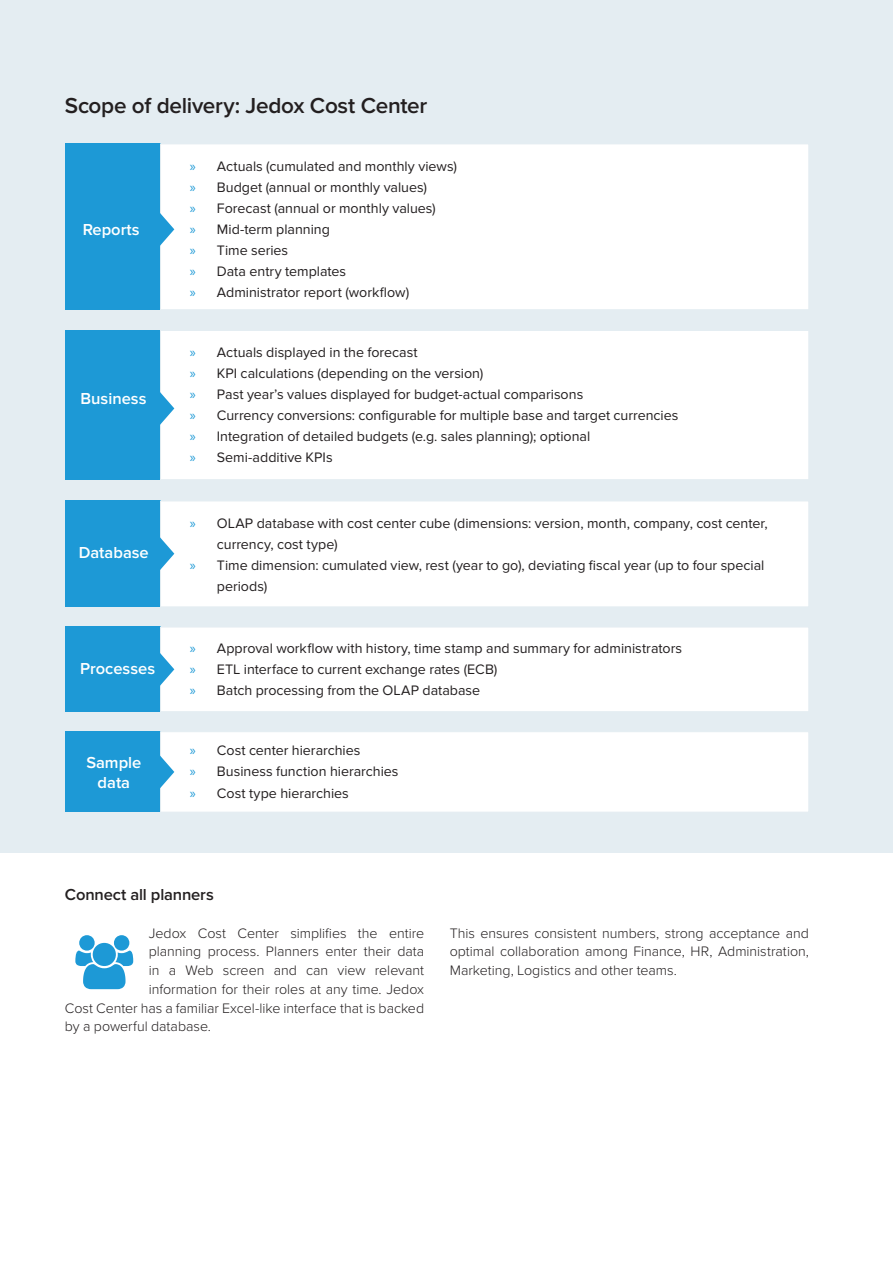
<style>
.page{position:relative;width:893px;height:1263px;background:#fff}
.page>*{position:absolute;margin:0;border:0;box-sizing:border-box;transform-origin:0 0}
.t1{font:600 22.5px "Proxima Nova";letter-spacing:-.01em;color:#231f20}
.t2{font:600 16.5px/19.8px "Proxima Nova";color:#fff;text-align:center}
.t3{font:600 16.5px "Proxima Nova";letter-spacing:-.01em;color:#231f20}
.t4{font:14.25px/21px "Proxima Nova";color:#231f20}
.t5{font:300 14.25px/18.8px "Proxima Nova";letter-spacing:-.005em;color:#231f20;text-align:justify}
.s1{font-family:"Myriad Pro";color:#1d99d6}
</style>
<div class="page">
<div style="left:0;top:0;width:893px;height:853px;background:#e4edf2"></div>
<div style="left:65px;top:144px;width:96px;height:166px;background:#1d99d6"></div>
<div style="left:160px;top:144px;width:649px;height:166px;background:#fff;border:1px solid #e4edf2"></div>
<svg style="left:160px;top:212px;width:14px;height:34px"></svg>
<div style="left:65px;top:330px;width:96px;height:150px;background:#1d99d6"></div>
<div style="left:160px;top:330px;width:649px;height:150px;background:#fff;border:1px solid #e4edf2"></div>
<svg style="left:160px;top:391px;width:14px;height:34px"></svg>
<div style="left:65px;top:500px;width:96px;height:107px;background:#1d99d6"></div>
<div style="left:160px;top:501px;width:649px;height:106px;background:#fff;border:1px solid #e4edf2"></div>
<svg style="left:160px;top:537px;width:14px;height:34px"></svg>
<div style="left:65px;top:627px;width:96px;height:85px;background:#1d99d6"></div>
<div style="left:160px;top:627px;width:649px;height:85px;background:#fff;border:1px solid #e4edf2"></div>
<svg style="left:160px;top:652px;width:14px;height:34px"></svg>
<div style="left:65px;top:731px;width:96px;height:81px;background:#1d99d6"></div>
<div style="left:160px;top:731px;width:649px;height:81px;background:#fff;border:1px solid #e4edf2"></div>
<svg style="left:160px;top:755px;width:14px;height:34px"></svg>
<svg style="left:75px;top:935px;width:58px;height:54px"></svg>
<h1 class="t1" style="left:65px;top:92px;width:364px">Scope of delivery: Jedox Cost Center</h1>
<p class="t2" style="left:83px;top:220px;width:58px">Reports</p>
<p class="t2" style="left:81px;top:389px;width:67px">Business</p>
<p class="t2" style="left:79px;top:543px;width:72px">Database</p>
<p class="t2" style="left:80px;top:659px;width:77px">Processes</p>
<p class="t4" style="left:190px;top:156px;width:269px"><span class="s1">»</span> Actuals (cumulated and monthly views) <span class="s1">»</span> Budget (annual or monthly values)<br><span class="s1">»</span> Forecast (annual or monthly values)<br><span class="s1">»</span> Mid-term planning<br><span class="s1">»</span> Time series<br><span class="s1">»</span> Data entry templates<br><span class="s1">»</span> Administrator report (workflow)</p>
<p class="t4" style="left:190px;top:342px;width:490px"><span class="s1">»</span> Actuals displayed in the forecast<br><span class="s1">»</span> KPI calculations (depending on the version)<br><span class="s1">»</span> Past year’s values displayed for budget-actual comparisons<br><span class="s1">»</span> Currency conversions: configurable for multiple base and target currencies <span class="s1">»</span> Integration of detailed budgets (e.g. sales planning); optional<br><span class="s1">»</span> Semi-additive KPIs</p>
<p class="t4" style="left:190px;top:513px;width:579px"><span class="s1">»</span> OLAP database with cost center cube (dimensions: version, month, company, cost center,</p>
<p class="t4" style="left:217px;top:534px;width:122px">currency, cost type)</p>
<p class="t4" style="left:190px;top:555px;width:576px"><span class="s1">»</span> Time dimension: cumulated view, rest (year to go), deviating fiscal year (up to four special</p>
<p class="t4" style="left:217px;top:576px;width:52px">periods)</p>
<p class="t4" style="left:190px;top:638px;width:494px"><span class="s1">»</span> Approval workflow with history, time stamp and summary for administrators <span class="s1">»</span> ETL interface to current exchange rates (ECB)<br><span class="s1">»</span> Batch processing from the OLAP database</p>
<p class="t2" style="left:86px;top:753px;width:57px">Sample data</p>
<p class="t4" style="left:190px;top:740px;width:210px"><span class="s1">»</span> Cost center hierarchies<br><span class="s1">»</span> Business function hierarchies <span class="s1">»</span> Cost type hierarchies</p>
<p class="t3" style="left:65px;top:885px;width:150px">Connect all planners</p>
<p class="t5" style="left:149px;top:924px;width:277px">Jedox Cost Center simplifies the entire</p>
<p class="t5" style="left:149px;top:942px;width:277px">planning process. Planners enter their data</p>
<p class="t5" style="left:149px;top:961px;width:277px">in a Web screen and can view relevant</p>
<p class="t5" style="left:149px;top:980px;width:277px">information for their roles at any time. Jedox</p>
<p class="t5" style="left:65px;top:999px;width:361px">Cost Center has a familiar Excel-like interface that is backed</p>
<p class="t5" style="left:65px;top:1017px;width:148px">by a powerful database.</p>
<p class="t5" style="left:450px;top:924px;width:361px">This ensures consistent numbers, strong acceptance and optimal collaboration among Finance, HR, Administration, Marketing, Logistics and other teams.</p>
</div>
